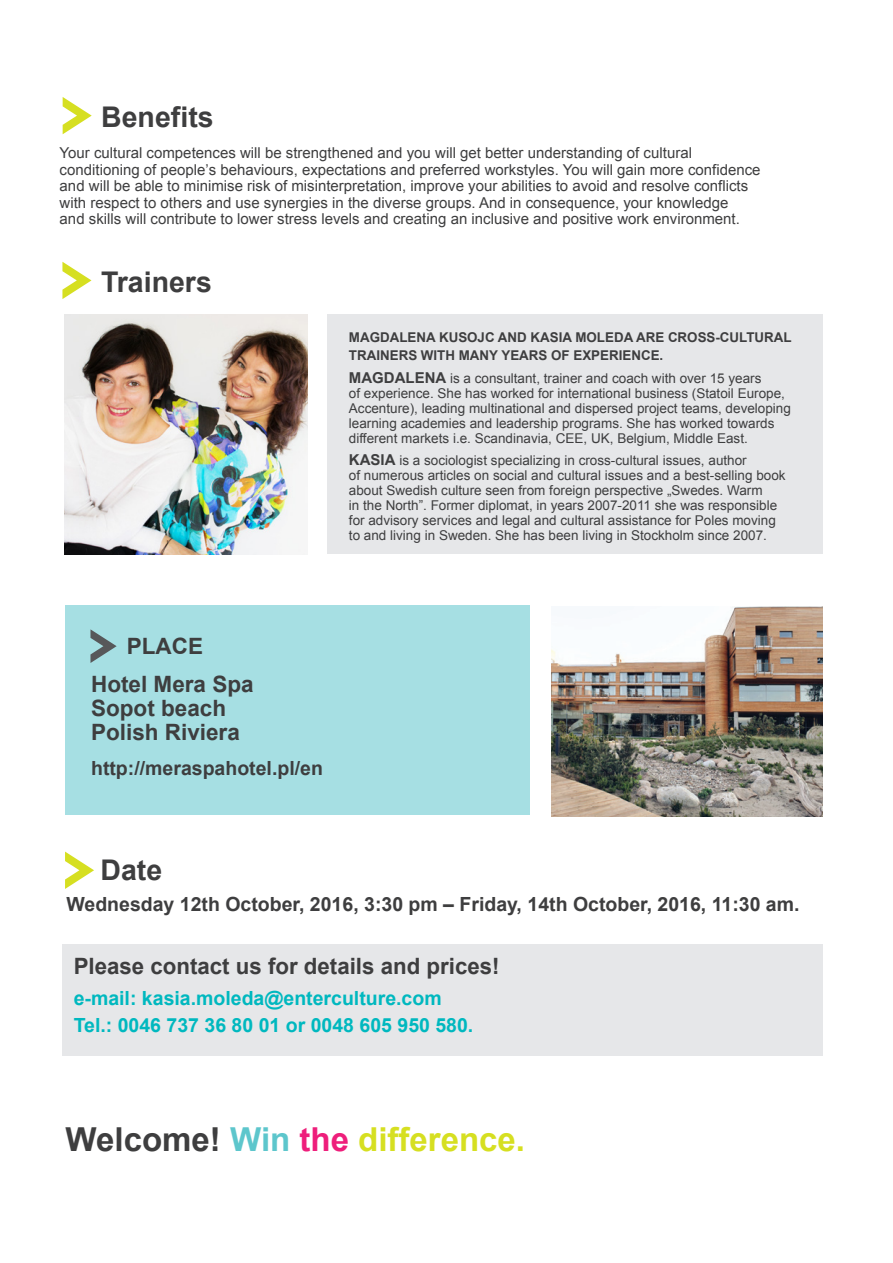
<style>
.page{position:relative;width:893px;height:1263px;background:#fff}
.page>*{position:absolute;margin:0;border:0;box-sizing:border-box;transform-origin:0 0}
.t1{font:700 33px "Arial";color:#d6df21}
.t2{font:700 28.5px "Arial";color:#3e3e3f}
.t3{font:700 22.5px/24px "Arial";color:#3e3e3f}
.t4{font:700 19.5px "Arial";color:#3e3e3f}
.t5{font:700 19.5px/27px "Arial";color:#00b8bf}
.t6{font:15px/16.5px "Arial";color:#3e3e3f}
.t7{font:13.5px/15px "Arial";color:#3e3e3f}
.t8{font:700 13.5px/18px "Arial";color:#3e3e3f}
.s1{font-weight:700;font-size:15px}
.s2{color:#3e3e3f}
.s3{color:#5dc6cc}
.s4{color:#ee1e7b}
</style>
<div class="page">
<svg style="left:63px;top:97px;width:29px;height:37px"></svg>
<div style="left:327px;top:314px;width:496px;height:240px;background:#e6e7e9"></div>
<div style="left:65px;top:605px;width:465px;height:210px;background:#a6dfe3"></div>
<img style="left:65px;top:315px;width:242px;height:239px">
<svg style="left:62px;top:262px;width:29px;height:37px"></svg>
<img style="left:551px;top:607px;width:272px;height:209px">
<svg style="left:65px;top:851px;width:29px;height:38px"></svg>
<div style="left:62px;top:944px;width:761px;height:112px;background:#e6e7e9"></div>
<svg style="left:90px;top:629px;width:27px;height:34px"></svg>
<h2 class="t2" style="left:101px;top:98px;width:114px">Benefits</h2>
<p class="t6" style="left:60px;top:145px;width:702px">Your cultural competences will be strengthened and you will get better understanding of cultural conditioning of people’s behaviours, expectations and preferred workstyles. You will gain more confidence and will be able to minimise risk of misinterpretation, improve your abilities to avoid and resolve conflicts with respect to others and use synergies in the diverse groups. And in consequence, your knowledge<br>and skills will contribute to lower stress levels and creating an inclusive and positive work environment.</p>
<h2 class="t2" style="left:101px;top:263px;width:112px">Trainers</h2>
<p class="t8" style="left:349px;top:329px;width:444px">MAGDALENA KUSOJC AND KASIA MOLEDA ARE CROSS-CULTURAL<br>TRAINERS WITH MANY YEARS OF EXPERIENCE.</p>
<p class="t7" style="left:349px;top:370px;width:444px"><span class="s1">MAGDALENA</span> is a consultant, trainer and coach with over 15 years<br>of experience. She has worked for international business (Statoil Europe, Accenture), leading multinational and dispersed project teams, developing learning academies and leadership programs. She has worked towards different markets i.e. Scandinavia, CEE, UK, Belgium, Middle East.</p>
<p class="t7" style="left:349px;top:453px;width:438px"><span class="s1">KASIA</span> is a sociologist specializing in cross-cultural issues, author<br>of numerous articles on social and cultural issues and a best-selling book about Swedish culture seen from foreign perspective „Swedes. Warm<br>in the North”. Former diplomat, in years 2007-2011 she was responsible for advisory services and legal and cultural assistance for Poles moving to and living in Sweden. She has been living in Stockholm since 2007.</p>
<h3 class="t3" style="left:127px;top:635px;width:78px">PLACE</h3>
<h3 class="t3" style="left:91px;top:673px;width:164px">Hotel Mera Spa<br>Sopot beach<br>Polish Riviera</h3>
<h3 class="t4" style="left:91px;top:756px;width:233px">http://meraspahotel.pl/en</h3>
<h2 class="t2" style="left:100px;top:851px;width:63px">Date</h2>
<h3 class="t4" style="left:66px;top:891px;width:735px">Wednesday 12th October, 2016, 3:30 pm – Friday, 14th October, 2016, 11:30 am.</h3>
<h3 class="t3" style="left:74px;top:954px;width:427px">Please contact us for details and prices!</h3>
<h3 class="t5" style="left:74px;top:985px;width:401px">e-mail: kasia.moleda@enterculture.com<br>Tel.: 0046 737 36 80 01 or 0048 605 950 580.</h3>
<h1 class="t1" style="left:66px;top:1118px;width:461px"><span class="s2">Welcome!</span> <span class="s3">Win</span> <span class="s4">the</span> difference.</h1>
</div>
